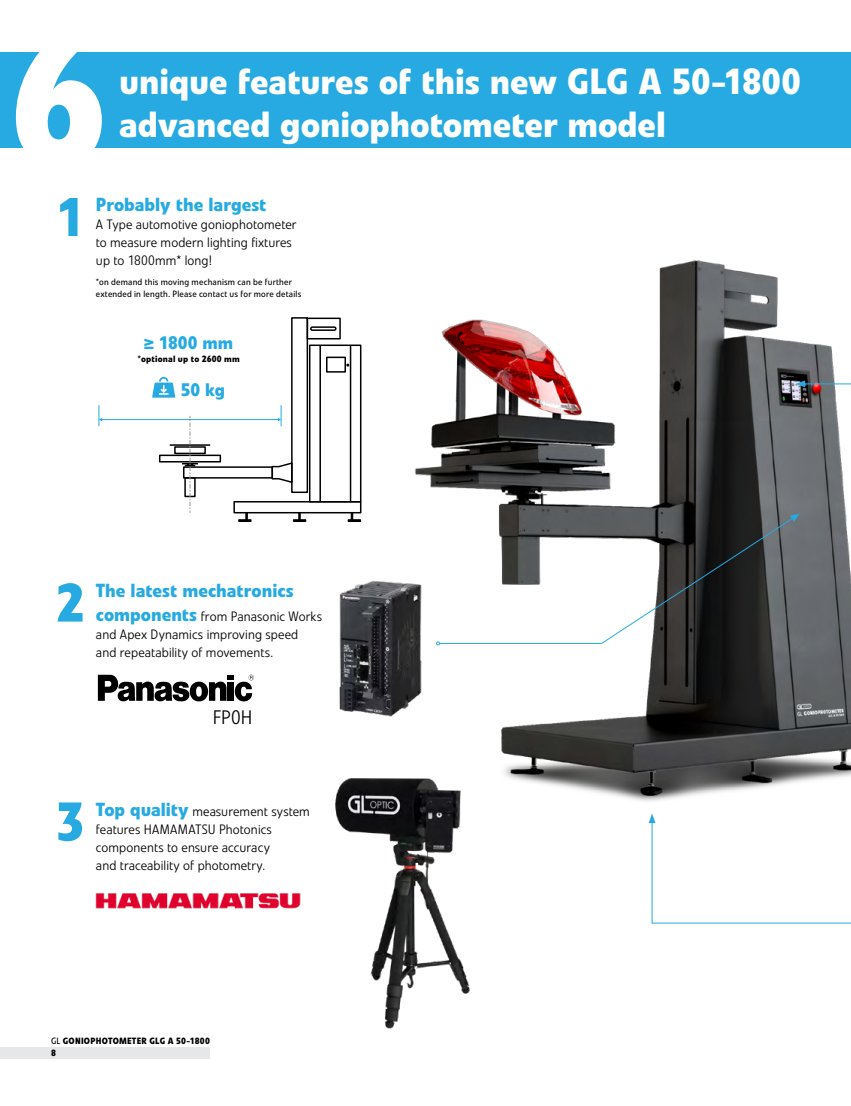
<style>
.page{position:relative;width:851px;height:1106px;background:#fff}
.page>*{position:absolute;margin:0;border:0;box-sizing:border-box;transform-origin:0 0}
.t1{font:700 184.65px "Veto Com";color:#fff}
.t2{font:700 54px "Veto Com";color:#27aae1}
.t3{font:700 36px/42px "Veto Com";letter-spacing:-.005em;color:#fff}
.t4{font:300 19.35px "Veto Com";color:#000}
.t5{font:700 18.75px "Veto Com";color:#27aae1}
.t6{font:700 18px "Veto Com";color:#27aae1}
.t7{font:300 13.5px/18px "Veto Com";letter-spacing:.01em;color:#000}
.t8{font:9px/12px "Veto Com";letter-spacing:.02em;color:#000}
.t9{font:700 9px/12px "Veto Com";letter-spacing:.02em;color:#000}
.s1{font-weight:700;font-size:18.75px;color:#27aae1}
.s2{font-weight:400}
</style>
<div class="page">
<div style="left:0;top:52px;width:850px;height:96px;background:#27aae1"></div>
<img style="left:335px;top:260px;width:515px;height:541px">
<img style="left:95px;top:893px;width:206px;height:16px">
<svg style="left:98px;top:674px;width:156px;height:27px"></svg>
<img style="left:335px;top:748px;width:167px;height:281px">
<svg style="left:648px;top:813px;width:202px;height:110px"></svg>
<svg style="left:795px;top:260px;width:55px;height:127px"></svg>
<img style="left:335px;top:566px;width:99px;height:157px">
<svg style="left:439px;top:516px;width:355px;height:128px"></svg>
<svg style="left:436px;top:641px;width:4px;height:4px"></svg>
<svg style="left:790px;top:513px;width:9px;height:8px"></svg>
<div style="left:233px;top:501px;width:128px;height:12px;border:2px solid #000"></div>
<div style="left:309px;top:344px;width:52px;height:158px;border:2px solid #000"></div>
<div style="left:291px;top:317px;width:17px;height:176px;border:2px solid #000"></div>
<div style="left:183px;top:466px;width:90px;height:12px;border:2px solid #000"></div>
<div style="left:159px;top:454px;width:62px;height:8px;border:2px solid #000"></div>
<div style="left:174px;top:446px;width:32px;height:8px;border:2px solid #000"></div>
<div style="left:306px;top:317px;width:35px;height:22px;border:2px solid #000"></div>
<div style="left:310px;top:326px;width:26px;height:5px;border:2px solid #000;border-radius:2px"></div>
<div style="left:326px;top:356px;width:20px;height:16px;border:2px solid #000"></div>
<svg style="left:271px;top:461px;width:22px;height:23px"></svg>
<hr style="left:170px;top:444px;width:40px;height:2px;background:#000">
<hr style="left:319px;top:345px;width:2px;height:156px;background:#000">
<hr style="left:350px;top:345px;width:1px;height:157px;background:#000">
<svg style="left:238px;top:512px;width:13px;height:10px"></svg>
<div style="left:347px;top:519px;width:14px;height:3px;border:2px solid #000"></div>
<svg style="left:350px;top:512px;width:3px;height:8px"></svg>
<svg style="left:293px;top:512px;width:13px;height:10px"></svg>
<svg style="left:182px;top:416px;width:16px;height:97px"></svg>
<hr style="left:102px;top:419px;width:176px;height:1px;background:#27aae1">
<svg style="left:98px;top:405px;width:4px;height:21px"></svg>
<svg style="left:278px;top:405px;width:4px;height:21px"></svg>
<svg style="left:152px;top:377px;width:23px;height:20px"></svg>
<div style="left:0;top:1047px;width:210px;height:12px;background:#e6e7e8"></div>
<h1 class="t1" style="left:8px;top:-18px;width:102px">6</h1>
<h3 class="t3" style="left:119px;top:61px;width:683px">unique features of this new GLG A 50-1800 advanced goniophotometer model</h3>
<h2 class="t2" style="left:56px;top:183px;width:30px">1</h2>
<h3 class="t5" style="left:96px;top:193px;width:172px">Probably the largest</h3>
<p class="t7" style="left:96px;top:216px;width:202px">A Type automotive goniophotometer to measure modern lighting fixtures up to 1800mm* long!</p>
<p class="t8" style="left:96px;top:276px;width:207px">*on demand this moving mechanism can be further extended in length. Please contact us for more details</p>
<h3 class="t6" style="left:144px;top:331px;width:91px">≥ 1800 mm</h3>
<p class="t9" style="left:137px;top:353px;width:104px">*optional up to 2600 mm</p>
<h3 class="t6" style="left:181px;top:378px;width:46px">50 kg</h3>
<h2 class="t2" style="left:56px;top:568px;width:30px">2</h2>
<h3 class="t5" style="left:96px;top:578px;width:199px">The latest mechatronics</h3>
<p class="t7" style="left:96px;top:607px;width:228px"><span class="s1">components</span> from Panasonic Works and Apex Dynamics improving speed<br>and repeatability of movements.</p>
<h3 class="t4" style="left:213px;top:706px;width:41px">FP0H</h3>
<h2 class="t2" style="left:56px;top:787px;width:30px">3</h2>
<p class="t7" style="left:96px;top:802px;width:215px"><span class="s1">Top quality</span> measurement system features HAMAMATSU Photonics components to ensure accuracy<br>and traceability of photometry.</p>
<p class="t9" style="left:51px;top:1035px;width:160px"><span class="s2">GL</span> GONIOPHOTOMETER GLG A 50-1800<br>8</p>
</div>
